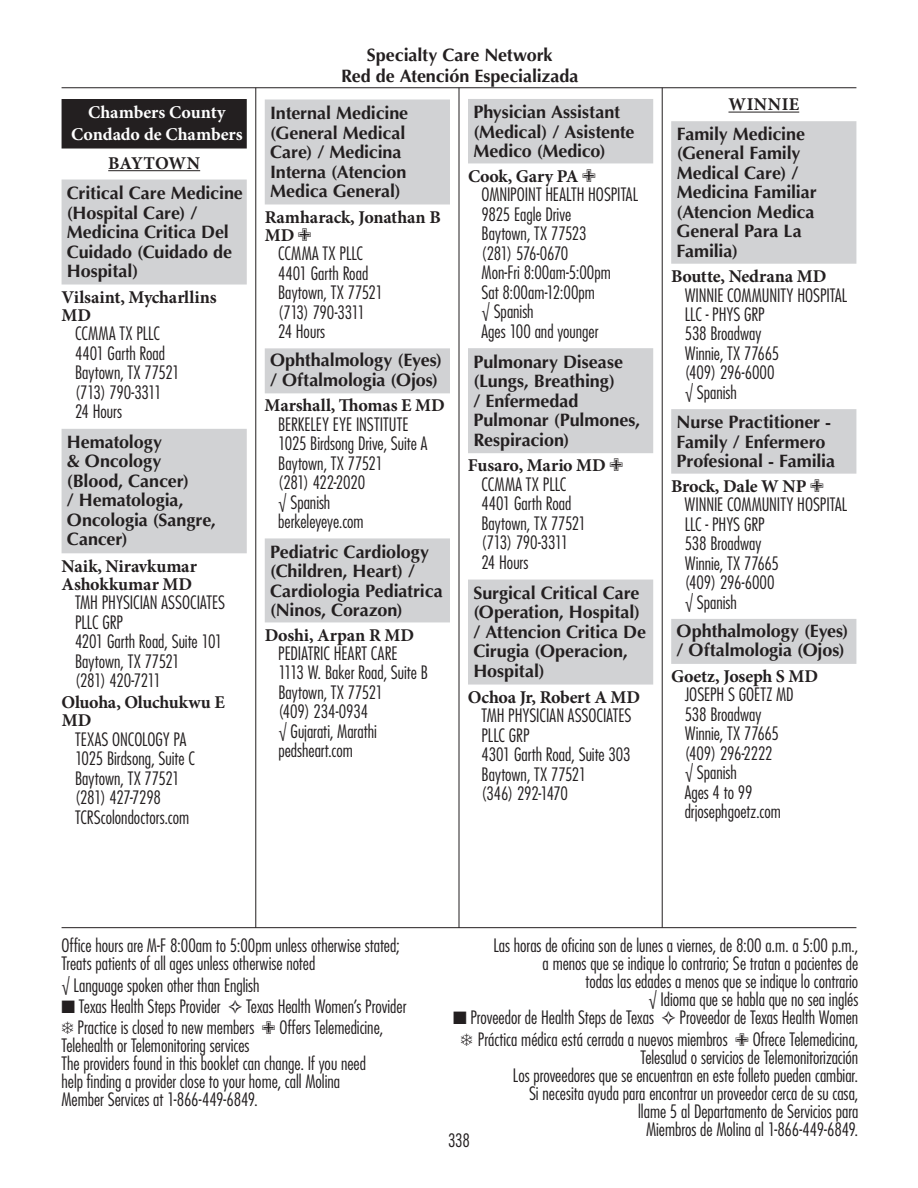
<style>
.page{position:relative;width:918px;height:1188px;background:#fff}
.page>*{position:absolute;margin:0;border:0;box-sizing:border-box;transform-origin:0 0}
.t1{font:300 condensed 18px/19.5px "Futura Std";color:#231f20}
.t2{font:700 18px/19.5px "Optima";letter-spacing:-.005em;color:#231f20}
.t3{font:700 18px/18px "Minion Pro";letter-spacing:-.01em;color:#231f20}
.t4{font:700 18px/22.5px "Minion Pro";color:#fff;text-align:center}
.t5{font:300 condensed 18px "Futura Std";letter-spacing:-.035em;color:#231f20}
</style>
<div class="page">
<hr style="left:62px;top:927px;width:794px;height:1px;background:#231f20">
<hr style="left:255px;top:88px;width:1px;height:840px;background:#231f20">
<hr style="left:662px;top:88px;width:1px;height:840px;background:#231f20">
<hr style="left:459px;top:88px;width:1px;height:840px;background:#231f20">
<hr style="left:62px;top:87px;width:794px;height:1px;background:#231f20">
<div style="left:62px;top:99px;width:185px;height:50px;background:#231f20"></div>
<hr style="left:108px;top:170px;width:92px;height:1px;background:#231f20">
<div style="left:62px;top:180px;width:185px;height:105px;background:#d1d2d4"></div>
<div style="left:62px;top:429px;width:185px;height:124px;background:#d1d2d4"></div>
<div style="left:265px;top:99px;width:185px;height:105px;background:#d1d2d4"></div>
<div style="left:265px;top:348px;width:185px;height:45px;background:#d1d2d4"></div>
<div style="left:265px;top:538px;width:185px;height:84px;background:#d1d2d4"></div>
<div style="left:468px;top:99px;width:185px;height:64px;background:#d1d2d4"></div>
<div style="left:468px;top:348px;width:185px;height:105px;background:#d1d2d4"></div>
<div style="left:468px;top:580px;width:185px;height:105px;background:#d1d2d4"></div>
<hr style="left:729px;top:112px;width:70px;height:1px;background:#231f20">
<div style="left:671px;top:121px;width:185px;height:143px;background:#d1d2d4"></div>
<div style="left:671px;top:409px;width:185px;height:65px;background:#d1d2d4"></div>
<div style="left:671px;top:619px;width:185px;height:45px;background:#d1d2d4"></div>
<p class="t4" style="left:71px;top:101px;width:173px">Chambers County<br>Condado de Chambers</p>
<p class="t3" style="left:108px;top:154px;width:93px">BAYTOWN</p>
<p class="t2" style="left:67px;top:183px;width:178px">Critical Care Medicine (Hospital Care) /<br>Medicina Critica Del<br>Cuidado (Cuidado de<br>Hospital)</p>
<p class="t3" style="left:61px;top:288px;width:157px">Vilsaint, Mycharllins<br>MD</p>
<p class="t1" style="left:75px;top:324px;width:106px">CCMMA TX PLLC<br>4401 Garth Road<br>Baytown, TX 77521 (713) 790-3311<br>24 Hours</p>
<p class="t2" style="left:67px;top:432px;width:151px">Hematology<br>&amp; Oncology (Blood, Cancer)<br>/ Hematologia,<br>Oncologia (Sangre,<br>Cancer)</p>
<p class="t3" style="left:62px;top:557px;width:137px">Naik, Niravkumar<br>Ashokkumar MD</p>
<p class="t1" style="left:75px;top:593px;width:151px">TMH PHYSICIAN ASSOCIATES<br>PLLC GRP<br>4201 Garth Road, Suite 101<br>Baytown, TX 77521<br>(281) 420-7211</p>
<p class="t3" style="left:62px;top:693px;width:165px">Oluoha, Oluchukwu E<br>MD</p>
<p class="t1" style="left:75px;top:729px;width:121px">TEXAS ONCOLOGY PA<br>1025 Birdsong, Suite C<br>Baytown, TX 77521 (281) 427-7298<br>TCRScolondoctors.com</p>
<p class="t2" style="left:341px;top:44px;width:239px;line-height:21px;text-align:center">Specialty Care Network<br>Red de Atención Especializada</p>
<p class="t2" style="left:270px;top:103px;width:140px">Internal Medicine (General Medical<br>Care) / Medicina<br>Interna (Atencion<br>Medica General)</p>
<p class="t3" style="left:265px;top:208px;width:178px">Ramharack, Jonathan B<br>MD</p>
<p class="t1" style="left:278px;top:244px;width:106px">CCMMA TX PLLC<br>4401 Garth Road<br>Baytown, TX 77521 (713) 790-3311<br>24 Hours</p>
<p class="t2" style="left:270px;top:350px;width:174px">Ophthalmology (Eyes) / Oftalmologia (Ojos)</p>
<p class="t3" style="left:265px;top:396px;width:182px">Marshall, Thomas E MD</p>
<p class="t1" style="left:278px;top:414px;width:132px">BERKELEY EYE INSTITUTE</p>
<p class="t1" style="left:278px;top:434px;width:151px">1025 Birdsong Drive, Suite A</p>
<p class="t1" style="left:278px;top:453px;width:106px">Baytown, TX 77521</p>
<p class="t1" style="left:278px;top:473px;width:88px">(281) 422-2020</p>
<p class="t1" style="left:290px;top:492px;width:41px">Spanish</p>
<p class="t1" style="left:278px;top:512px;width:87px">berkeleyeye.com</p>
<p class="t2" style="left:270px;top:542px;width:174px">Pediatric Cardiology (Children, Heart) /<br>Cardiologia Pediatrica (Ninos, Corazon)</p>
<p class="t3" style="left:265px;top:626px;width:151px">Doshi, Arpan R MD</p>
<p class="t1" style="left:278px;top:644px;width:121px">PEDIATRIC HEART CARE</p>
<p class="t1" style="left:278px;top:663px;width:151px">1113 W. Baker Road, Suite B</p>
<p class="t1" style="left:278px;top:683px;width:106px">Baytown, TX 77521</p>
<p class="t1" style="left:278px;top:702px;width:91px">(409) 234-0934</p>
<p class="t1" style="left:291px;top:722px;width:88px">Gujarati, Marathi</p>
<p class="t1" style="left:278px;top:741px;width:76px">pedsheart.com</p>
<p class="t2" style="left:473px;top:103px;width:163px">Physician Assistant (Medical) / Asistente<br>Medico (Medico)</p>
<p class="t3" style="left:468px;top:167px;width:112px">Cook, Gary PA</p>
<p class="t1" style="left:482px;top:185px;width:158px">OMNIPOINT HEALTH HOSPITAL</p>
<p class="t1" style="left:482px;top:204px;width:91px">9825 Eagle Drive</p>
<p class="t1" style="left:482px;top:224px;width:107px">Baytown, TX 77523</p>
<p class="t5" style="left:482px;top:242px;width:88px">(281) 576-0670</p>
<p class="t1" style="left:482px;top:263px;width:131px">Mon-Fri 8:00am-5:00pm</p>
<p class="t1" style="left:482px;top:282px;width:115px">Sat 8:00am-12:00pm</p>
<p class="t1" style="left:494px;top:302px;width:41px">Spanish</p>
<p class="t1" style="left:482px;top:321px;width:118px">Ages 100 and younger</p>
<p class="t2" style="left:473px;top:352px;width:168px">Pulmonary Disease (Lungs, Breathing)<br>/ Enfermedad<br>Pulmonar (Pulmones,<br>Respiracion)</p>
<p class="t3" style="left:468px;top:456px;width:140px">Fusaro, Mario MD</p>
<p class="t1" style="left:481px;top:474px;width:106px">CCMMA TX PLLC<br>4401 Garth Road<br>Baytown, TX 77521 (713) 790-3311<br>24 Hours</p>
<p class="t2" style="left:473px;top:583px;width:174px">Surgical Critical Care (Operation, Hospital) / Attencion Critica De<br>Cirugia (Operacion,<br>Hospital)</p>
<p class="t3" style="left:468px;top:688px;width:174px">Ochoa Jr, Robert A MD</p>
<p class="t1" style="left:482px;top:706px;width:151px">TMH PHYSICIAN ASSOCIATES<br>PLLC GRP<br>4301 Garth Road, Suite 303<br>Baytown, TX 77521<br>(346) 292-1470</p>
<p class="t3" style="left:729px;top:95px;width:72px">WINNIE</p>
<p class="t2" style="left:677px;top:124px;width:142px">Family Medicine (General Family<br>Medical Care) /<br>Medicina Familiar (Atencion Medica<br>General Para La<br>Familia)</p>
<p class="t3" style="left:671px;top:267px;width:157px">Boutte, Nedrana MD</p>
<p class="t1" style="left:685px;top:285px;width:164px">WINNIE COMMUNITY HOSPITAL</p>
<p class="t1" style="left:685px;top:305px;width:81px">LLC - PHYS GRP</p>
<p class="t1" style="left:685px;top:324px;width:78px">538 Broadway</p>
<p class="t1" style="left:685px;top:344px;width:96px">Winnie, TX 77665</p>
<p class="t1" style="left:685px;top:363px;width:91px">(409) 296-6000</p>
<p class="t1" style="left:697px;top:383px;width:41px">Spanish</p>
<p class="t2" style="left:677px;top:413px;width:160px">Nurse Practitioner -<br>Family / Enfermero<br>Profesional - Familia</p>
<p class="t3" style="left:671px;top:477px;width:137px">Brock, Dale W NP</p>
<p class="t1" style="left:685px;top:495px;width:164px">WINNIE COMMUNITY HOSPITAL</p>
<p class="t1" style="left:685px;top:514px;width:81px">LLC - PHYS GRP</p>
<p class="t1" style="left:685px;top:534px;width:78px">538 Broadway</p>
<p class="t1" style="left:685px;top:553px;width:96px">Winnie, TX 77665</p>
<p class="t1" style="left:685px;top:573px;width:91px">(409) 296-6000</p>
<p class="t1" style="left:697px;top:592px;width:41px">Spanish</p>
<p class="t2" style="left:677px;top:621px;width:174px">Ophthalmology (Eyes) / Oftalmologia (Ojos)</p>
<p class="t3" style="left:671px;top:667px;width:149px">Goetz, Joseph S MD</p>
<p class="t1" style="left:685px;top:685px;width:110px">JOSEPH S GOETZ MD</p>
<p class="t1" style="left:685px;top:704px;width:78px">538 Broadway</p>
<p class="t1" style="left:685px;top:724px;width:96px">Winnie, TX 77665</p>
<p class="t1" style="left:685px;top:743px;width:90px">(409) 296-2222</p>
<p class="t1" style="left:697px;top:763px;width:41px">Spanish</p>
<p class="t1" style="left:685px;top:782px;width:69px">Ages 4 to 99</p>
<p class="t1" style="left:685px;top:802px;width:98px">drjosephgoetz.com</p>
<p class="t1" style="left:61px;top:937px;width:340px;line-height:18px">Office hours are M-F 8:00am to 5:00pm unless otherwise stated;<br>Treats patients of all ages unless otherwise noted</p>
<p class="t1" style="left:61px;top:975px;width:200px">√ Language spoken other than English</p>
<p class="t1" style="left:61px;top:996px;width:161px">■ Texas Health Steps Provider</p>
<p class="t1" style="left:61px;top:996px;width:346px;line-height:21.3px;text-indent:185px">Texas Health Women’s Provider ✾ Practice is closed to new members ⨨ Offers Telemedicine,</p>
<p class="t1" style="left:61px;top:1036px;width:306px;line-height:18px">Telehealth or Telemonitoring services<br>The providers found in this booklet can change. If you need help finding a provider close to your home, call Molina Member Services at 1-866-449-6849.</p>
<p class="t1" style="left:493px;top:937px;width:367px;line-height:18px;text-align:right">Las horas de oficina son de lunes a viernes, de 8:00 a.m. a 5:00 p.m., a menos que se indique lo contrario; Se tratan a pacientes de<br>todas las edades a menos que se indique lo contrario<br>√ Idioma que se habla que no sea inglés</p>
<p class="t1" style="left:453px;top:1008px;width:203px">■ Proveedor de Health Steps de Texas</p>
<p class="t1" style="left:461px;top:1007px;width:399px;line-height:21.3px;text-align:right">Proveedor de Texas Health Women<br>✾ Práctica médica está cerrada a nuevos miembros ⨨ Ofrece Telemedicina,</p>
<p class="t1" style="left:513px;top:1048px;width:347px;line-height:18px;text-align:right">Telesalud o servicios de Telemonitorización<br>Los proveedores que se encuentran en este folleto pueden cambiar.<br>Si necesita ayuda para encontrar un proveedor cerca de su casa, llame 5 al Departamento de Servicios para<br>Miembros de Molina al 1-866-449-6849.</p>
<p class="t1" style="left:448px;top:1131px;width:23px">338</p>
</div>
